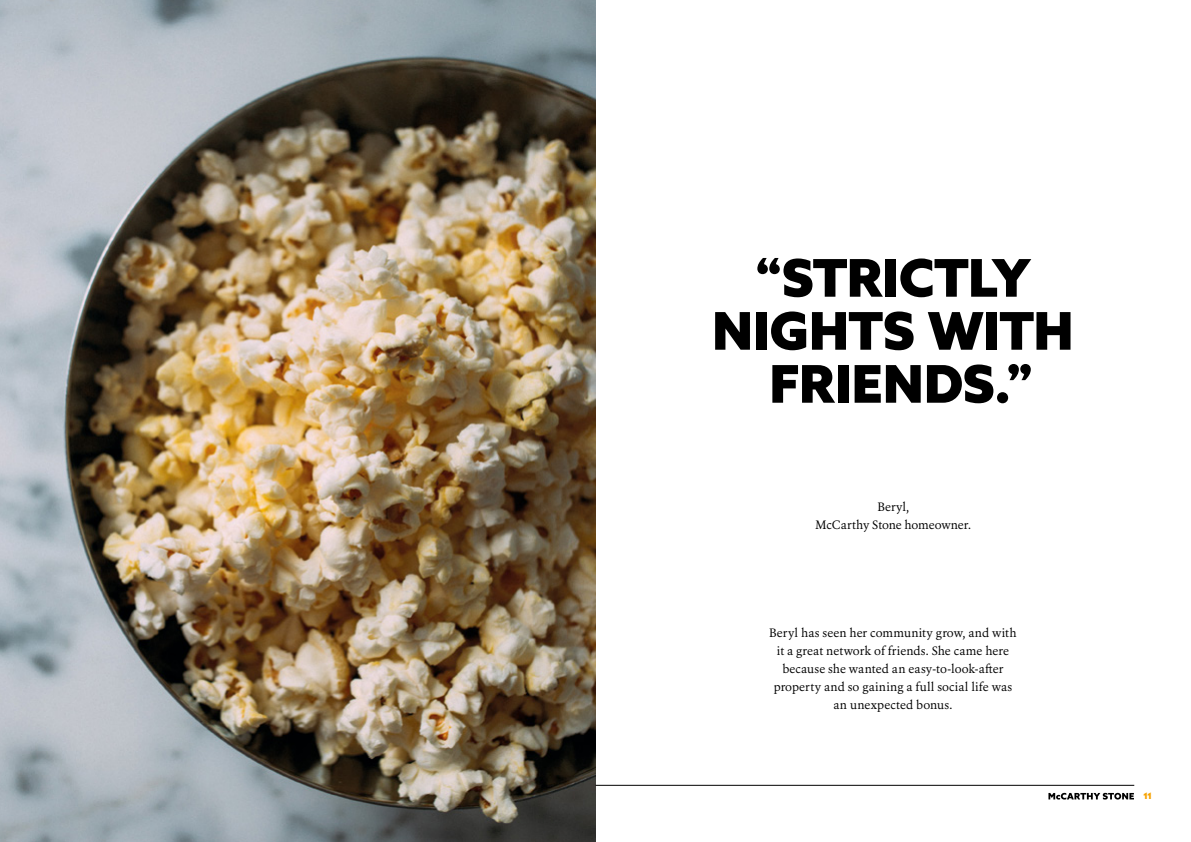
<style>
.page{position:relative;width:1191px;height:842px;background:#fff}
.page>*{position:absolute;margin:0;border:0;box-sizing:border-box;transform-origin:0 0}
.t1{font:900 52px/53px "Azo Sans Mc S";letter-spacing:-.01em;color:#000;text-align:center}
.t2{font:12px/18px "Erato";letter-spacing:.005em;color:#000;text-align:center}
.t3{font:900 9px "Azo Sans Mc S";color:#f6a200}
</style>
<div class="page">
<img style="left:0;top:0;width:595px;height:842px">
<hr style="left:595px;top:785px;width:539px;height:1px;background:#000">
<svg style="left:1048px;top:793px;width:86px;height:6px"></svg>
<p class="t1" style="left:712px;top:252px;width:363px">“STRICTLY<br>NIGHTS WITH<br>FRIENDS.”</p>
<p class="t2" style="left:815px;top:498px;width:157px">Beryl,<br>McCarthy Stone homeowner.</p>
<p class="t2" style="left:769px;top:624px;width:249px">Beryl has seen her community grow, and with it a great network of friends. She came here because she wanted an easy-to-look-after property and so gaining a full social life was an unexpected bonus.</p>
<p class="t3" style="left:1143px;top:791px;width:10px">11</p>
</div>
